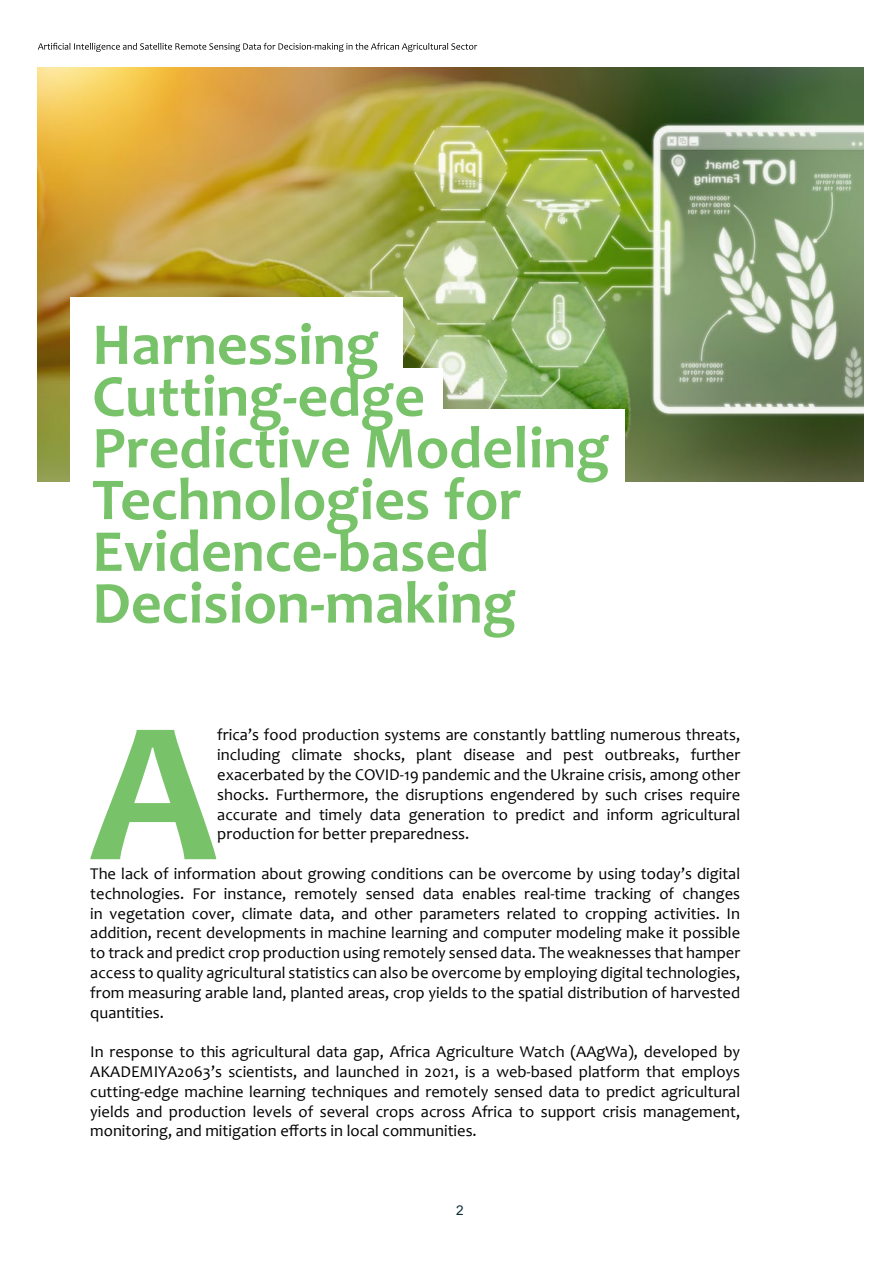
<style>
.page{position:relative;width:893px;height:1263px;background:#fff}
.page>*{position:absolute;margin:0;border:0;box-sizing:border-box;transform-origin:0 0}
.t1{font:700 203.4px "Candara";color:#78c369}
.t2{font:700 60px/51.8px "Candara";color:#78c369}
.t3{font:16.5px/19.8px "Candara";color:#000;text-align:justify}
.t4{font:13.5px "Arial";color:#0b2b33}
</style>
<div class="page">
<svg style="left:38px;top:43px;width:439px;height:9px"></svg>
<img style="left:38px;top:68px;width:825px;height:414px">
<div style="left:70px;top:298px;width:333px;height:210px;background:#fff"></div>
<div style="left:110px;top:368px;width:332px;height:211px;background:#fff"></div>
<div style="left:114px;top:410px;width:511px;height:210px;background:#fff"></div>
<hr style="left:892px;top:196px;width:1px;height:1067px;background:#78c369">
<h2 class="t2" style="left:92px;top:318px;width:519px">Harnessing<br>Cutting-edge<br>Predictive Modeling<br>Technologies for<br>Evidence-based<br>Decision-making</h2>
<h1 class="t1" style="left:89px;top:665px;width:130px">A</h1>
<p class="t3" style="left:217px;top:725px;width:524px">frica’s food production systems are constantly battling numerous threats, including climate shocks, plant disease and pest outbreaks, further exacerbated by the COVID-19 pandemic and the Ukraine crisis, among other shocks. Furthermore, the disruptions engendered by such crises require accurate and timely data generation to predict and inform agricultural production for better preparedness.</p>
<p class="t3" style="left:90px;top:863px;width:651px">The lack of information about growing conditions can be overcome by using today’s digital technologies. For instance, remotely sensed data enables real-time tracking of changes in vegetation cover, climate data, and other parameters related to cropping activities. In addition, recent developments in machine learning and computer modeling make it possible to track and predict crop production using remotely sensed data. The weaknesses that hamper access to quality agricultural statistics can also be overcome by employing digital technologies, from measuring arable land, planted areas, crop yields to the spatial distribution of harvested quantities.</p>
<p class="t3" style="left:90px;top:1042px;width:651px">In response to this agricultural data gap, Africa Agriculture Watch (AAgWa), developed by AKADEMIYA2063’s scientists, and launched in 2021, is a web-based platform that employs cutting-edge machine learning techniques and remotely sensed data to predict agricultural yields and production levels of several crops across Africa to support crisis management, monitoring, and mitigation efforts in local communities.</p>
<p class="t4" style="left:456px;top:1201px;width:9px">2</p>
</div>
